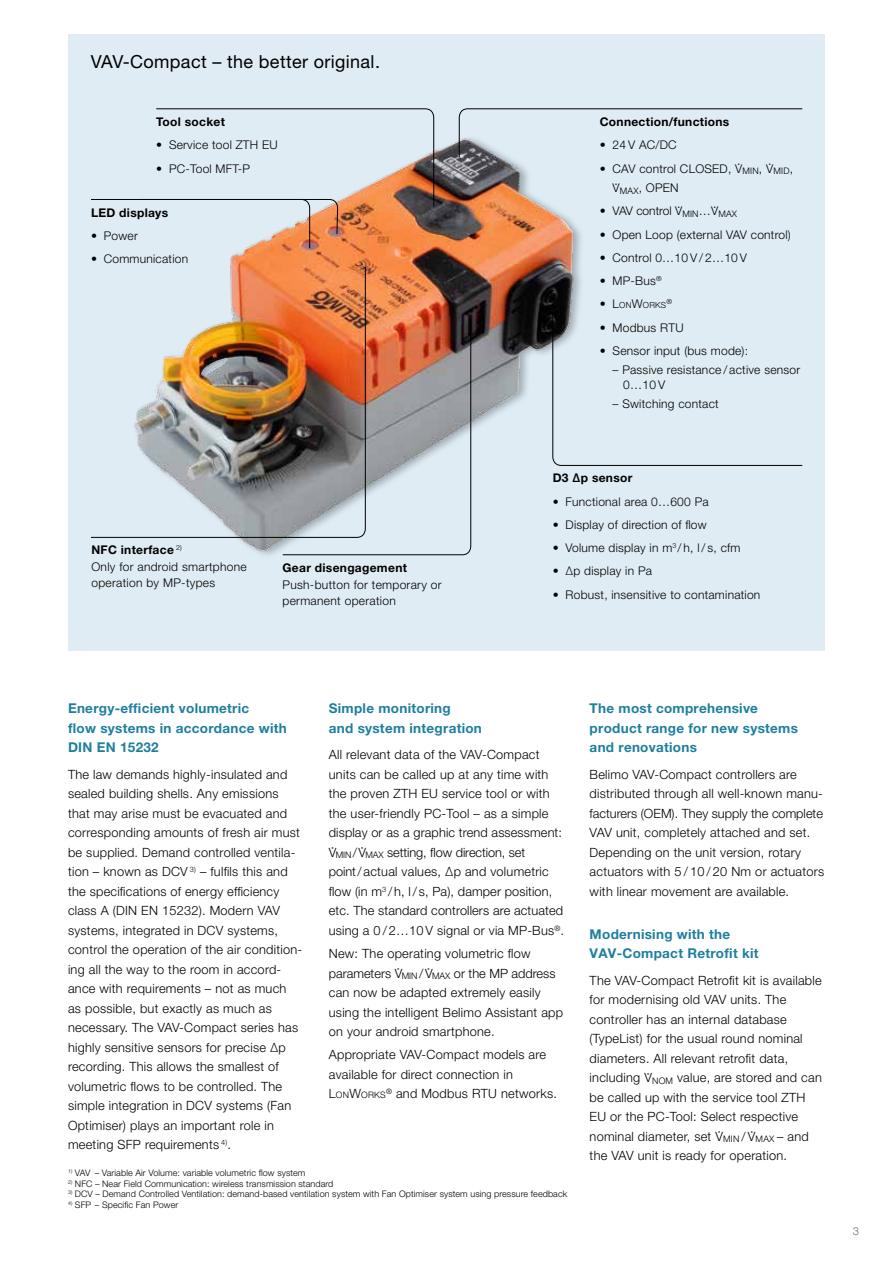
<style>
.page{position:relative;width:893px;height:1263px;background:#fff}
.page>*{position:absolute;margin:0;border:0;box-sizing:border-box;transform-origin:0 0}
.t1{font:18px "Helvetica Neue LT Std";letter-spacing:.02em;color:#000}
.t2{font:700 13.5px/19.5px "Helvetica Neue LT Std";letter-spacing:.02em;color:#1e7f9e}
.t3{font:300 12.75px/19.5px "Helvetica Neue LT Std";letter-spacing:.02em;color:#000}
.t4{font:300 12px/16.5px "Helvetica Neue LT Std";letter-spacing:.02em;color:#000}
.t5{font:700 12px "Helvetica Neue LT Std";letter-spacing:.025em;color:#000}
.t6{font:300 12px "Helvetica Neue LT Std";color:#000}
.t7{font:300 11.25px "Helvetica Neue LT Std";color:#656f75}
.t8{font:300 9px "Helvetica Neue LT Std";letter-spacing:.01em;color:#000}
.t9{font:300 8.85px "Helvetica Neue LT Std";letter-spacing:.03em;color:#000}
.t10{font:300 8.4px "Helvetica Neue LT Std";letter-spacing:.03em;color:#000}
.t11{font:300 7.05px "Helvetica Neue LT Std";color:#000}
.s1{font-weight:700}
.s2{font-size:12px}
.s3{font-size:12.75px}
</style>
<div class="page">
<div style="left:68px;top:34px;width:757px;height:617px;background:#e0ecf3"></div>
<img style="left:230px;top:119px;width:351px;height:437px">
<svg style="left:91px;top:108px;width:343px;height:141px"></svg>
<svg style="left:458px;top:108px;width:345px;height:50px"></svg>
<svg style="left:282px;top:318px;width:189px;height:237px"></svg>
<img style="left:91px;top:266px;width:275px;height:272px">
<svg style="left:552px;top:313px;width:251px;height:153px"></svg>
<h1 class="t1" style="left:91px;top:51px;width:291px">VAV-Compact – the better original.</h1>
<p class="t5" style="left:156px;top:114px;width:70px">Tool socket</p>
<p class="t4" style="left:156px;top:137px;width:123px">• Service tool ZTH EU</p>
<p class="t4" style="left:156px;top:160px;width:95px">• PC-Tool MFT-P</p>
<p class="t5" style="left:91px;top:205px;width:79px">LED displays</p>
<p class="t4" style="left:91px;top:227px;width:48px">• Power</p>
<p class="t4" style="left:91px;top:250px;width:99px">• Communication</p>
<p class="t4" style="left:91px;top:541px;width:157px"><span class="s1">NFC interface</span> <sup>2)<br></sup>Only for android smartphone operation by MP-types</p>
<p class="t5" style="left:283px;top:560px;width:126px">Gear disengagement</p>
<p class="t4" style="left:283px;top:576px;width:161px">Push-button for temporary or permanent operation</p>
<p class="t5" style="left:600px;top:114px;width:131px">Connection/functions</p>
<p class="t4" style="left:600px;top:137px;width:78px">• 24 V AC/DC</p>
<p class="t4" style="left:600px;top:160px;width:144px">• CAV control CLOSED, V·</p>
<p class="t8" style="left:743px;top:165px;width:52px">MIN<sup>,</sup> <sup>V·</sup> MID<sup>,</sup></p>
<p class="t4" style="left:612px;top:177px;width:9px">V·</p>
<p class="t4" style="left:620px;top:179px;width:60px"><sub>MAX</sub>, OPEN</p>
<p class="t6" style="left:600px;top:204px;width:84px">• VAV control V·</p>
<p class="t8" style="left:682px;top:208px;width:56px">MIN<sup>…V·</sup> MAX</p>
<p class="t4" style="left:600px;top:226px;width:193px">• Open Loop (external VAV control)</p>
<p class="t4" style="left:600px;top:249px;width:149px">• Control 0…10 V / 2…10 V</p>
<p class="t4" style="left:600px;top:272px;width:64px">• MP-Bus<sup>®</sup></p>
<p class="t10" style="left:600px;top:300px;width:68px"><span class="s2">•</span> <span class="s2">L</span>ON<span class="s2">W</span>ORKS</p>
<p class="t11" style="left:666px;top:298px;width:7px">®</p>
<p class="t4" style="left:600px;top:319px;width:85px">• Modbus RTU</p>
<p class="t4" style="left:600px;top:342px;width:150px">• Sensor input (bus mode):</p>
<p class="t4" style="left:623px;top:363px;width:178px;line-height:14.4px;text-indent:-11px">– Passive resistance / active sensor<br>0…10 V</p>
<p class="t4" style="left:612px;top:396px;width:108px">– Switching contact</p>
<p class="t5" style="left:553px;top:471px;width:81px">D3 Δp sensor</p>
<p class="t4" style="left:553px;top:493px;width:157px">• Functional area 0…600 Pa</p>
<p class="t4" style="left:553px;top:516px;width:155px">• Display of direction of flow</p>
<p class="t4" style="left:553px;top:539px;width:189px">• Volume display in m<sup>3</sup> / h, l/ s, cfm</p>
<p class="t4" style="left:553px;top:563px;width:101px">• Δp display in Pa</p>
<p class="t4" style="left:553px;top:586px;width:209px">• Robust, insensitive to contamination</p>
<p class="t2" style="left:68px;top:698px;width:220px">Energy-efficient volumetric<br>flow systems in accordance with<br>DIN EN 15232</p>
<p class="t2" style="left:329px;top:698px;width:155px">Simple monitoring<br>and system integration</p>
<p class="t3" style="left:329px;top:745px;width:235px">All relevant data of the VAV-Compact units can be called up at any time with the proven ZTH EU service tool or with the user-friendly PC-Tool – as a simple display or as a graphic trend assessment:</p>
<p class="t3" style="left:329px;top:840px;width:9px">V·</p>
<p class="t8" style="left:336px;top:849px;width:32px">MIN <sup>/V·</sup></p>
<p class="t3" style="left:68px;top:764px;width:236px">The law demands highly-insulated and sealed building shells. Any emissions that may arise must be evacuated and corresponding amounts of fresh air must be supplied. Demand controlled ventila&shy;tion – known as DCV <sup>3)</sup> – fulfils this and the specifications of energy efficiency class A (DIN EN 15232). Modern VAV systems, integrated in DCV systems, control the operation of the air condition&shy;ing all the way to the room in accord&shy;ance with requirements – not as much as possible, but exactly as much as necessary. The VAV-Compact series has highly sensitive sensors for precise Δp recording. This allows the smallest of volumetric flows to be controlled. The simple integration in DCV systems (Fan Optimiser) plays an important role in meeting SFP requirements <sup>4)</sup>.</p>
<p class="t3" style="left:329px;top:842px;width:237px;text-indent:37px"><sub>MAX</sub> setting, flow direction, set<br>point/ actual values, Δp and volumetric flow (in m<sup>3</sup> / h, l/ s, Pa), damper position, etc. The standard controllers are actuated using a 0 / 2…10 V signal or via MP-Bus<sup>®</sup>.</p>
<p class="t3" style="left:329px;top:943px;width:203px">New: The operating volumetric flow parameters V·</p>
<p class="t8" style="left:402px;top:970px;width:32px">MIN <sup>/V·</sup></p>
<p class="t3" style="left:329px;top:963px;width:236px;text-indent:103px"><sub>MAX</sub> or the MP address can now be adapted extremely easily using the intelligent Belimo Assistant app on your android smartphone.</p>
<p class="t3" style="left:329px;top:1045px;width:219px">Appropriate VAV-Compact models are available for direct connection in</p>
<p class="t9" style="left:329px;top:1090px;width:59px"><span class="s3">L</span>ON<span class="s3">W</span>ORKS</p>
<p class="t3" style="left:386px;top:1084px;width:172px"><sup>®</sup> and Modbus RTU networks.</p>
<p class="t8" style="left:68px;top:1167px;width:239px"><sup>1)</sup> VAV – Variable Air Volume: variable volumetric flow system</p>
<p class="t8" style="left:68px;top:1178px;width:267px"><sup>2)</sup> NFC – Near Field Communication: wireless transmission standard</p>
<p class="t8" style="left:68px;top:1189px;width:501px"><sup>3)</sup> DCV – Demand Controlled Ventilation: demand-based ventilation system with Fan Optimiser system using pressure feedback</p>
<p class="t8" style="left:68px;top:1199px;width:112px"><sup>4)</sup> SFP – Specific Fan Power</p>
<p class="t2" style="left:590px;top:698px;width:210px">The most comprehensive product range for new systems and renovations</p>
<p class="t3" style="left:590px;top:764px;width:236px">Belimo VAV-Compact controllers are distributed through all well-known manu&shy;facturers (OEM). They supply the complete VAV unit, completely attached and set.<br>Depending on the unit version, rotary actuators with 5 / 10 / 20 Nm or actuators with linear movement are available.</p>
<p class="t2" style="left:590px;top:924px;width:170px">Modernising with the<br>VAV-Compact Retrofit kit</p>
<p class="t3" style="left:590px;top:970px;width:234px">The VAV-Compact Retrofit kit is available for modernising old VAV units. The controller has an internal database (TypeList) for the usual round nominal diameters. All relevant retrofit data, including V· <sub>NOM</sub> value, are stored and can be called up with the service tool ZTH EU or the PC-Tool: Select respective nominal diameter, set V·</p>
<p class="t8" style="left:723px;top:1133px;width:34px">MIN <sup>/</sup> <sup>V·</sup></p>
<p class="t3" style="left:590px;top:1126px;width:221px;text-indent:166px"><sub>MAX</sub> – and the VAV unit is ready for operation.</p>
<p class="t7" style="left:853px;top:1224px;width:8px">3</p>
</div>
